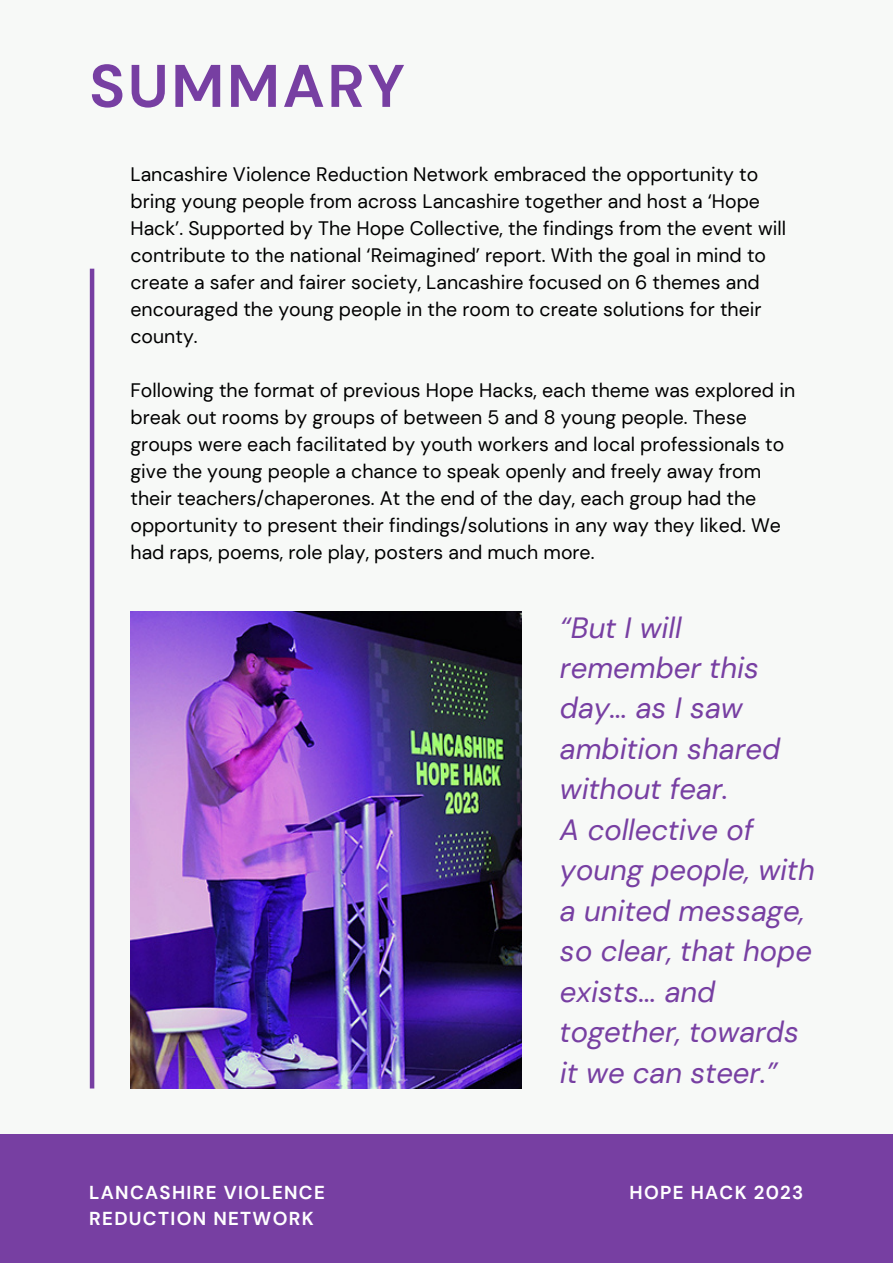
<style>
.page{position:relative;width:893px;height:1264px;background:#fff}
.page>*{position:absolute;margin:0;border:0;box-sizing:border-box;transform-origin:0 0}
.t1{font:700 60px "DM Sans";letter-spacing:.045em;color:#773fa2}
.t2{font:italic 29.25px/40.5px "DM Sans";color:#773fa2}
.t3{font:19.5px/27px "DM Sans";color:#000}
.t4{font:700 18.75px/25.8px "DM Sans";letter-spacing:.07em;color:#fff}
</style>
<div class="page">
<div style="left:0;top:0;width:892px;height:1262px;background:#f7f9f7"></div>
<div style="left:0;top:1134px;width:892px;height:128px;background:#773fa2"></div>
<hr style="left:90px;top:269px;width:4px;height:819px;background:#773fa2">
<img style="left:130px;top:611px;width:392px;height:477px">
<p class="t1" style="left:89px;top:47px;width:317px">SUMMARY</p>
<p class="t3" style="left:130px;top:161px;width:657px">Lancashire Violence Reduction Network embraced the opportunity to bring young people from across Lancashire together and host a ‘Hope Hack’. Supported by The Hope Collective, the findings from the event will contribute to the national ‘Reimagined’ report. With the goal in mind to create a safer and fairer society, Lancashire focused on 6 themes and encouraged the young people in the room to create solutions for their county.</p>
<p class="t3" style="left:130px;top:377px;width:666px">Following the format of previous Hope Hacks, each theme was explored in break out rooms by groups of between 5 and 8 young people. These groups were each facilitated by youth workers and local professionals to give the young people a chance to speak openly and freely away from their teachers/chaperones. At the end of the day, each group had the opportunity to present their findings/solutions in any way they liked. We had raps, poems, role play, posters and much more.</p>
<p class="t2" style="left:560px;top:607px;width:222px">“But I will remember this day... as I saw ambition shared without fear.</p>
<p class="t2" style="left:560px;top:809px;width:256px">A collective of young people, with a united message, so clear, that hope exists... and together, towards it we can steer.”</p>
<p class="t4" style="left:89px;top:1179px;width:237px">LANCASHIRE VIOLENCE<br>REDUCTION NETWORK</p>
<p class="t4" style="left:629px;top:1179px;width:175px">HOPE HACK 2023</p>
</div>
